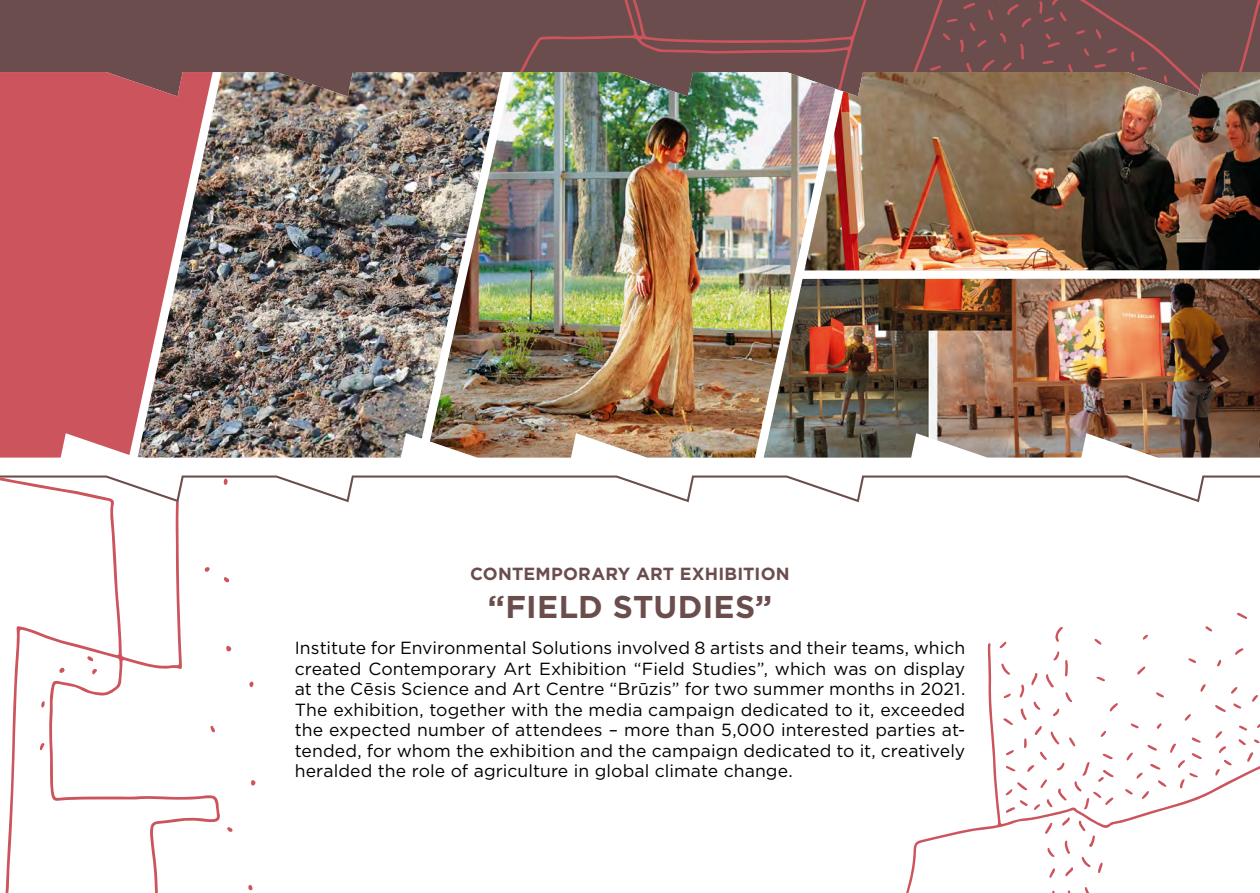
<style>
.page{position:relative;width:1260px;height:893px;background:#fff}
.page>*{position:absolute;margin:0;border:0;box-sizing:border-box;transform-origin:0 0}
.t1{font:700 31.5px "Gotham";letter-spacing:.01em;color:#6b4d4d}
.t2{font:17.55px/20.5px "Gotham";letter-spacing:.005em;color:#000;text-align:justify}
.t3{font:700 17.55px "Gotham";letter-spacing:.01em;color:#6b4d4d}
</style>
<div class="page">
<div style="left:0;top:0;width:282px;height:72px;background:#6b4d4d"></div>
<svg style="left:910px;top:0;width:350px;height:72px;background:#704d4d"></svg>
<div style="left:282px;top:0;width:628px;height:72px;background:#6b4d4d"></div>
<img style="left:835px;top:72px;width:425px;height:198px">
<img style="left:835px;top:279px;width:425px;height:178px">
<img style="left:503px;top:72px;width:332px;height:385px">
<img style="left:213px;top:72px;width:290px;height:385px">
<svg style="left:0;top:72px;width:213px;height:385px;background:#be5f64"></svg>
<svg style="left:906px;top:612px;width:354px;height:280px"></svg>
<svg style="left:5px;top:502px;width:251px;height:390px"></svg>
<svg style="left:0;top:475px;width:1260px;height:27px"></svg>
<p class="t3" style="left:470px;top:562px;width:321px">CONTEMPORARY ART EXHIBITION</p>
<h1 class="t1" style="left:488px;top:586px;width:286px">“FIELD STUDIES”</h1>
<p class="t2" style="left:295px;top:637px;width:672px">Institute for Environmental Solutions involved 8 artists and their teams, which created Contemporary Art Exhibition “Field Studies”, which was on display at the Cēsis Science and Art Centre “Brūzis” for two summer months in 2021.<br>The exhibition, together with the media campaign dedicated to it, exceeded the expected number of attendees – more than 5,000 interested parties at&shy;tended, for whom the exhibition and the campaign dedicated to it, creatively heralded the role of agriculture in global climate change.</p>
</div>
